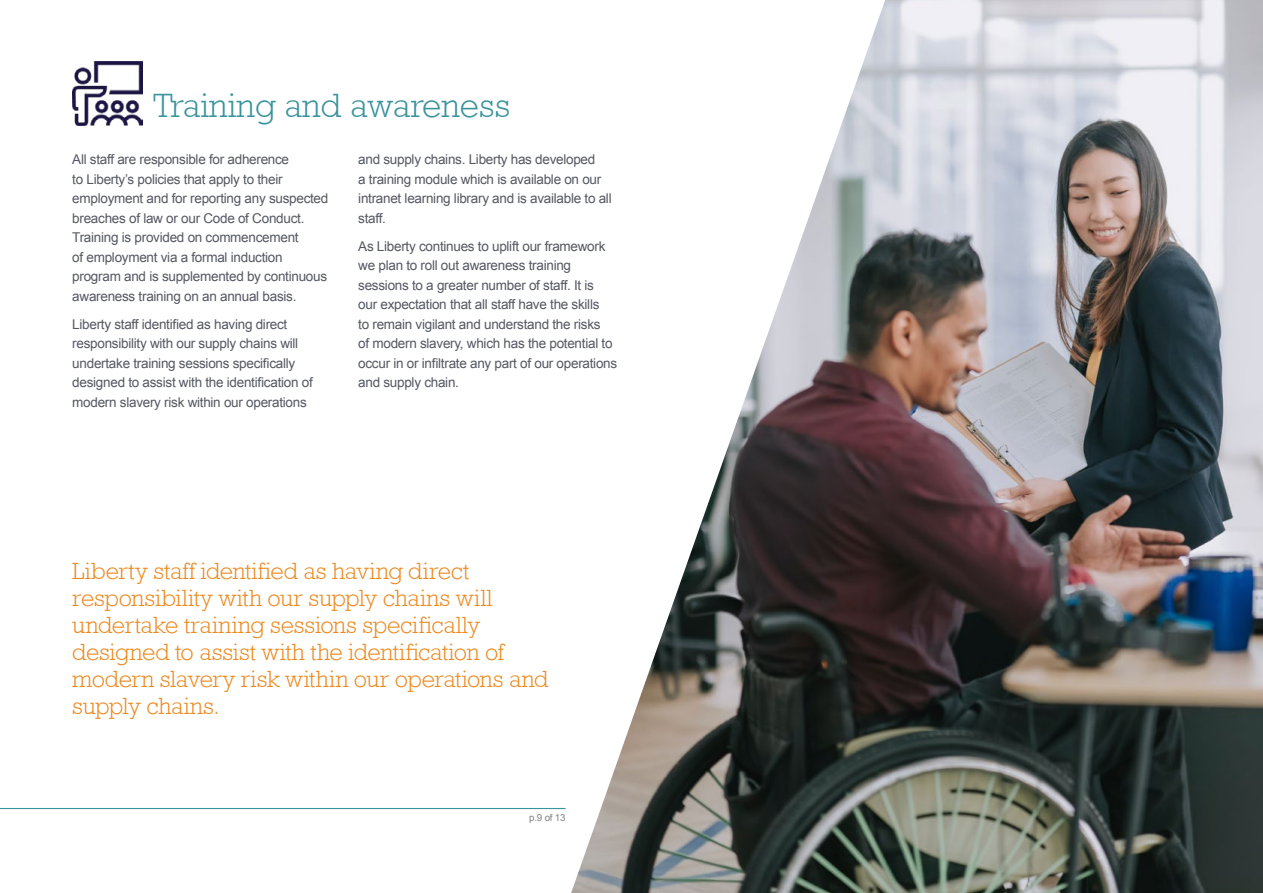
<style>
.page{position:relative;width:1263px;height:893px;background:#fff}
.page>*{position:absolute;margin:0;border:0;box-sizing:border-box;transform-origin:0 0}
.t1{font:300 34.5px "Rockwell Std";letter-spacing:.005em;color:#38939b}
.t2{font:300 24px/27px "Rockwell Std";letter-spacing:-.01em;color:#ec881d}
.t3{font:13.5px/19.5px "Arial";letter-spacing:-.02em;color:#545861}
.t4{font:9.75px "Arial";color:#808285}
</style>
<div class="page">
<img style="left:885px;top:0;width:378px;height:893px">
<svg style="left:506px;top:1px;width:379px;height:892px"></svg>
<hr style="left:0;top:808px;width:566px;height:1px;background:#38939b">
<img style="left:72px;top:61px;width:70px;height:65px">
<h1 class="t1" style="left:153px;top:86px;width:359px">Training and awareness</h1>
<p class="t3" style="left:72px;top:150px;width:258px">All staff are responsible for adherence<br>to Liberty’s policies that apply to their employment and for reporting any suspected breaches of law or our Code of Conduct.<br>Training is provided on commencement<br>of employment via a formal induction program and is supplemented by continuous awareness training on an annual basis.</p>
<p class="t3" style="left:72px;top:315px;width:242px">Liberty staff identified as having direct responsibility with our supply chains will undertake training sessions specifically designed to assist with the identification of modern slavery risk within our operations</p>
<p class="t3" style="left:358px;top:150px;width:255px">and supply chains. Liberty has developed<br>a training module which is available on our intranet learning library and is available to all staff.</p>
<p class="t3" style="left:358px;top:237px;width:260px">As Liberty continues to uplift our framework we plan to roll out awareness training sessions to a greater number of staff. It is<br>our expectation that all staff have the skills<br>to remain vigilant and understand the risks<br>of modern slavery, which has the potential to occur in or infiltrate any part of our operations and supply chain.</p>
<p class="t2" style="left:72px;top:558px;width:478px">Liberty staff identified as having direct responsibility with our supply chains will undertake training sessions specifically designed to assist with the identification of modern slavery risk within our operations and supply chains.</p>
<p class="t4" style="left:529px;top:811px;width:38px">p.9 of 13</p>
</div>
